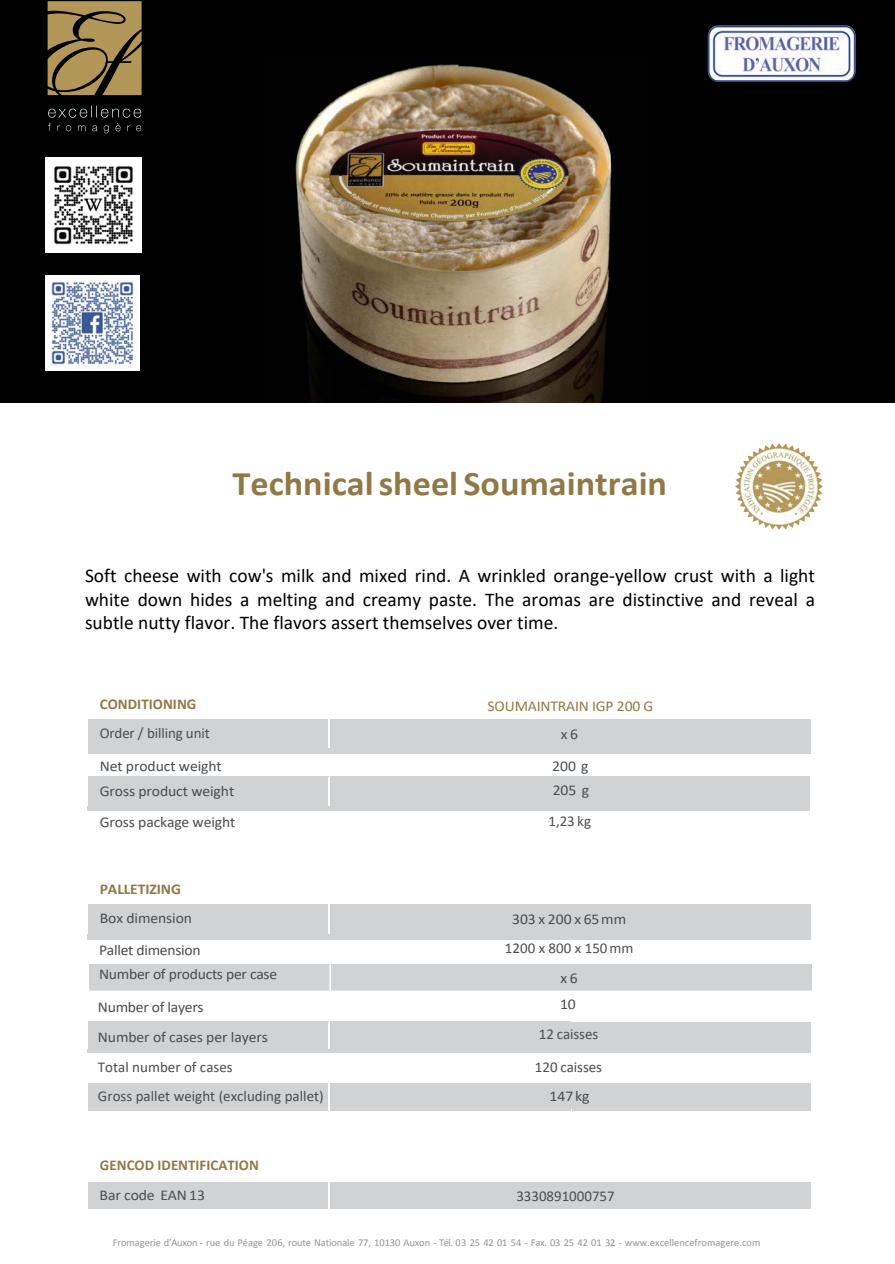
<style>
.page{position:relative;width:895px;height:1264px;background:#fff}
.page>*{position:absolute;margin:0;border:0;box-sizing:border-box;transform-origin:0 0}
.t1{font:700 34.5px "Calibri";color:#907946;scale:1.05 1}
.t2{font:19.5px/23.5px "Calibri";color:#000;text-align:justify}
.t3{font:15px/29px "Calibri";letter-spacing:-.005em;color:#4b4d4f;scale:1.05 1}
.t4{font:15px/28.8px "Calibri";letter-spacing:-.005em;color:#4b4d4f;text-align:center}
.t5{font:700 15px "Calibri";color:#907946}
.t6{font:15px "Calibri";letter-spacing:-.01em;color:#907946;scale:1.05 1}
.t7{font:10.5px "Calibri";letter-spacing:-.005em;color:#929497}
.s1{font-weight:700;color:#907946}
</style>
<div class="page">
<div style="left:0;top:0;width:894px;height:402px;background:#000"></div>
<svg style="left:48px;top:1px;width:93px;height:94px;background:#927b47"></svg>
<svg style="left:48px;top:106px;width:93px;height:27px;background:#151515"></svg>
<img style="left:697px;top:19px;width:167px;height:68px">
<img style="left:46px;top:276px;width:94px;height:94px">
<div style="left:88px;top:743px;width:240px;height:6px;background:#d1d2d3"></div>
<div style="left:88px;top:719px;width:240px;height:24px;background:#d1d2d3"></div>
<div style="left:329px;top:739px;width:224px;height:10px;background:#d1d2d3"></div>
<div style="left:329px;top:719px;width:224px;height:20px;background:#d1d2d3"></div>
<div style="left:553px;top:743px;width:35px;height:6px;background:#d1d2d3"></div>
<div style="left:553px;top:719px;width:35px;height:24px;background:#d1d2d3"></div>
<div style="left:588px;top:739px;width:222px;height:10px;background:#d1d2d3"></div>
<div style="left:588px;top:719px;width:222px;height:20px;background:#d1d2d3"></div>
<div style="left:88px;top:749px;width:240px;height:5px;background:#d1d2d3"></div>
<svg style="left:328px;top:749px;width:7px;height:5px"></svg>
<div style="left:335px;top:749px;width:218px;height:5px;background:#d1d2d3"></div>
<svg style="left:553px;top:749px;width:5px;height:5px"></svg>
<div style="left:558px;top:749px;width:30px;height:5px;background:#d1d2d3"></div>
<svg style="left:588px;top:749px;width:6px;height:5px"></svg>
<div style="left:594px;top:749px;width:216px;height:5px;background:#d1d2d3"></div>
<hr style="left:88px;top:1045px;width:240px;height:4px;background:#d1d2d3">
<div style="left:88px;top:1021px;width:240px;height:24px;background:#d1d2d3"></div>
<hr style="left:329px;top:1045px;width:241px;height:4px;background:#d1d2d3">
<div style="left:329px;top:1021px;width:241px;height:24px;background:#d1d2d3"></div>
<hr style="left:572px;top:1045px;width:238px;height:4px;background:#d1d2d3">
<div style="left:569px;top:1022px;width:241px;height:26px;background:#d1d2d3"></div>
<hr style="left:87px;top:1049px;width:241px;height:4px;background:#d1d2d3">
<svg style="left:328px;top:1021px;width:4px;height:32px"></svg>
<hr style="left:332px;top:1049px;width:238px;height:4px;background:#d1d2d3">
<svg style="left:570px;top:1049px;width:4px;height:4px"></svg>
<hr style="left:574px;top:1049px;width:236px;height:4px;background:#d1d2d3">
<div style="left:88px;top:1106px;width:240px;height:5px;background:#d1d2d3"></div>
<div style="left:88px;top:1083px;width:240px;height:23px;background:#d1d2d3"></div>
<div style="left:329px;top:1106px;width:241px;height:5px;background:#d1d2d3"></div>
<div style="left:329px;top:1083px;width:241px;height:23px;background:#d1d2d3"></div>
<div style="left:572px;top:1106px;width:238px;height:5px;background:#d1d2d3"></div>
<div style="left:566px;top:1083px;width:244px;height:26px;background:#d1d2d3"></div>
<hr style="left:88px;top:1205px;width:240px;height:4px;background:#d1d2d3">
<div style="left:88px;top:1182px;width:240px;height:23px;background:#d1d2d3"></div>
<hr style="left:329px;top:1205px;width:242px;height:4px;background:#d1d2d3">
<div style="left:329px;top:1182px;width:242px;height:23px;background:#d1d2d3"></div>
<div style="left:564px;top:1182px;width:245px;height:27px;background:#d1d2d3"></div>
<hr style="left:89px;top:987px;width:722px;height:3px;background:#d1d2d3">
<div style="left:89px;top:964px;width:240px;height:23px;background:#d1d2d3"></div>
<div style="left:331px;top:964px;width:480px;height:23px;background:#d1d2d3"></div>
<hr style="left:329px;top:964px;width:2px;height:26px;background:#fff">
<hr style="left:88px;top:801px;width:240px;height:4px;background:#d1d2d3">
<div style="left:88px;top:777px;width:240px;height:24px;background:#d1d2d3"></div>
<hr style="left:330px;top:801px;width:239px;height:4px;background:#d1d2d3">
<div style="left:330px;top:777px;width:239px;height:24px;background:#d1d2d3"></div>
<div style="left:563px;top:777px;width:246px;height:30px;background:#d1d2d3"></div>
<hr style="left:87px;top:806px;width:241px;height:4px;background:#d1d2d3">
<svg style="left:328px;top:805px;width:4px;height:5px"></svg>
<hr style="left:332px;top:806px;width:237px;height:4px;background:#d1d2d3">
<svg style="left:569px;top:807px;width:4px;height:3px"></svg>
<hr style="left:573px;top:806px;width:236px;height:4px;background:#d1d2d3">
<div style="left:88px;top:928px;width:240px;height:6px;background:#d1d2d3"></div>
<div style="left:88px;top:904px;width:240px;height:24px;background:#d1d2d3"></div>
<div style="left:330px;top:928px;width:239px;height:6px;background:#d1d2d3"></div>
<div style="left:330px;top:904px;width:239px;height:24px;background:#d1d2d3"></div>
<div style="left:564px;top:904px;width:246px;height:32px;background:#d1d2d3"></div>
<div style="left:87px;top:934px;width:241px;height:5px;background:#d1d2d3"></div>
<svg style="left:328px;top:934px;width:6px;height:5px"></svg>
<div style="left:334px;top:934px;width:235px;height:5px;background:#d1d2d3"></div>
<svg style="left:569px;top:936px;width:5px;height:3px"></svg>
<div style="left:574px;top:934px;width:236px;height:5px;background:#d1d2d3"></div>
<img style="left:46px;top:157px;width:95px;height:96px">
<img style="left:735px;top:443px;width:86px;height:86px">
<img style="left:264px;top:56px;width:382px;height:346px">
<p class="t1" style="left:232px;top:459px;width:415px">Technical sheel Soumaintrain</p>
<p class="t2" style="left:85px;top:563px;width:731px">Soft cheese with cow's milk and mixed rind. A wrinkled orange-yellow crust with a light white down hides a melting and creamy paste. The aromas are distinctive and reveal a subtle nutty flavor. The flavors assert themselves over time.</p>
<p class="t5" style="left:100px;top:694px;width:98px">CONDITIONING</p>
<p class="t4" style="left:100px;top:718px;width:111px">Order / billing unit</p>
<p class="t3" style="left:100px;top:753px;width:129px;line-height:24.9px">Net product weight<br>Gross product weight</p>
<p class="t3" style="left:100px;top:807px;width:130px">Gross package weight</p>
<p class="t3" style="left:100px;top:874px;width:89px"><span class="s1">PALLETIZ</span><span class="s1">I</span><span class="s1">N</span><span class="s1">G<br></span>Box dimension</p>
<p class="t3" style="left:99px;top:937px;width:171px;line-height:24.9px">Pallet dimension<br>Number of products per case</p>
<p class="t3" style="left:98px;top:991px;width:163px;line-height:30.2px">Number of layers<br>Number of cases per layers</p>
<p class="t4" style="left:98px;top:1052px;width:227px;text-align:left">Total number of cases<br>Gross pallet weight (excluding pallet)</p>
<p class="t5" style="left:100px;top:1155px;width:160px">GENCOD IDENTIFICATION</p>
<p class="t3" style="left:100px;top:1180px;width:102px">Bar code EAN13</p>
<p class="t6" style="left:487px;top:695px;width:159px">SOUMAINTRAIN IGP 200 G</p>
<p class="t3" style="left:552px;top:718px;width:36px;line-height:31.3px;text-align:center">x 6<br>200 g</p>
<p class="t3" style="left:552px;top:775px;width:36px">205 g</p>
<p class="t4" style="left:548px;top:806px;width:44px">1,23 kg</p>
<p class="t3" style="left:504px;top:904px;width:124px;text-align:center">303 x 200 x 65mm<br>1200 x 800 x 150mm x 6</p>
<p class="t3" style="left:538px;top:988px;width:58px;line-height:30.3px;text-align:center">10<br>12 caisses</p>
<p class="t4" style="left:534px;top:1052px;width:69px">120 caisses<br>147kg</p>
<p class="t4" style="left:516px;top:1181px;width:100px">3330891000757</p>
<p class="t7" style="left:113px;top:1235px;width:649px">Fromagerie d’Auxon - rue du Péage 206, route Nationale 77, 10130 Auxon - Tél. 03 25 42 01 54 - Fax. 03 25 42 01 32 - www.excellencefromagere.com</p>
</div>
